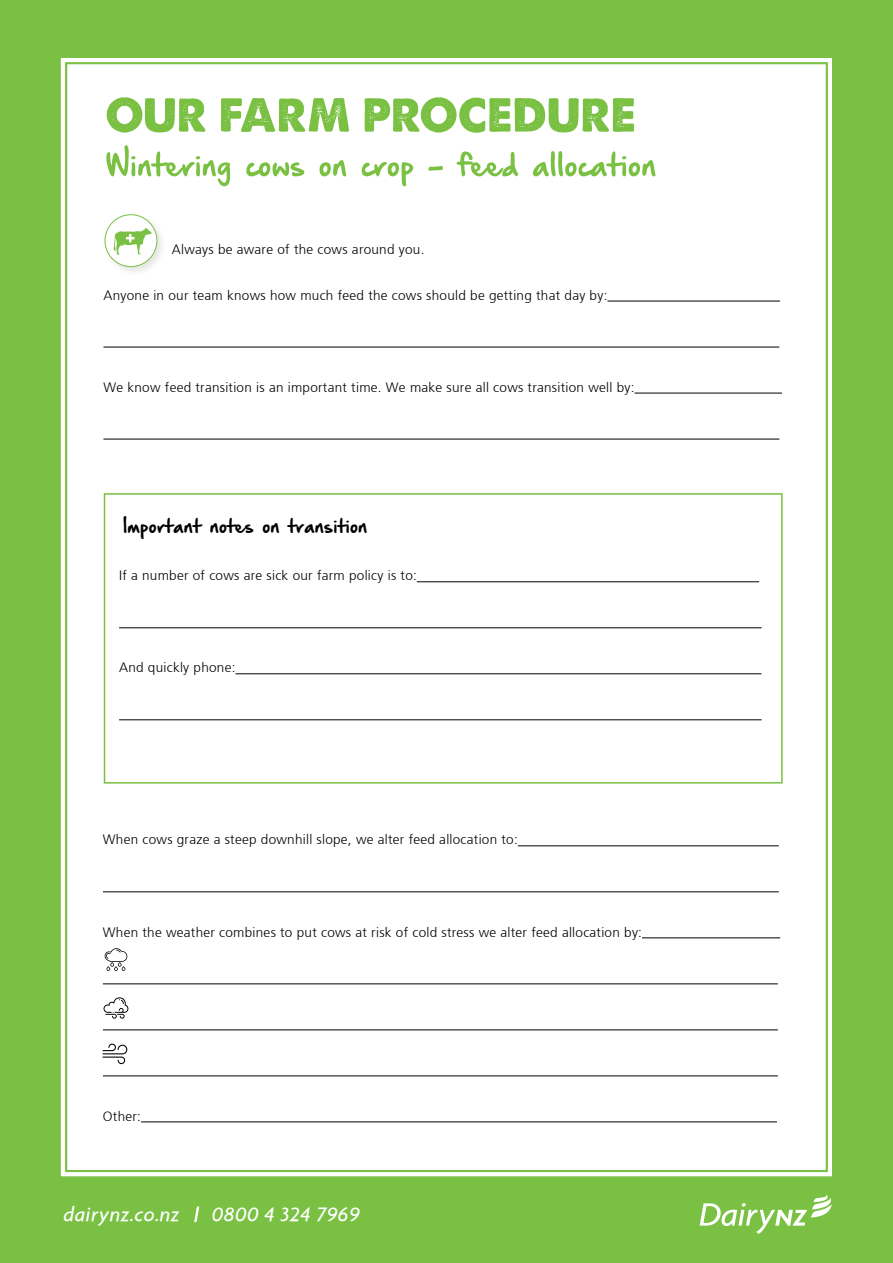
<style>
.page{position:relative;width:893px;height:1263px;background:#7ac143}
.page>*{position:absolute;margin:0;border:0;box-sizing:border-box;transform-origin:0 0}
.t1{font:italic 500 21px "Agenda";letter-spacing:.02em;color:#fff}
.t2{font:16.5px "Hand Of Sean Demo";color:#000}
.t3{font:300 13.5px "Frutiger";letter-spacing:.02em;color:#000}
</style>
<div class="page">
<div style="left:60px;top:58px;width:772px;height:1119px;background:#fff"></div>
<svg style="left:106px;top:145px;width:549px;height:41px;background:#e8f4de"></svg>
<svg style="left:107px;top:97px;width:527px;height:36px"></svg>
<hr style="left:607px;top:301px;width:173px;height:1px;background:#000">
<hr style="left:103px;top:347px;width:676px;height:1px;background:#000">
<hr style="left:634px;top:393px;width:148px;height:1px;background:#000">
<hr style="left:103px;top:439px;width:676px;height:1px;background:#000">
<div style="left:102px;top:212px;width:65px;height:65px;background:#000;opacity:.1"></div>
<div style="left:105px;top:215px;width:52px;height:52px;background:#fff;border-radius:50%"></div>
<div style="left:104px;top:214px;width:53px;height:53px;border:1px solid #7ac143;border-radius:50%"></div>
<svg style="left:114px;top:228px;width:38px;height:27px"></svg>
<div style="left:104px;top:493px;width:679px;height:290px;border:2px solid #7ac143"></div>
<hr style="left:417px;top:581px;width:342px;height:1px;background:#000">
<hr style="left:119px;top:627px;width:643px;height:1px;background:#000">
<hr style="left:235px;top:673px;width:526px;height:1px;background:#000">
<hr style="left:119px;top:719px;width:643px;height:1px;background:#000">
<svg style="left:104px;top:948px;width:23px;height:23px"></svg>
<svg style="left:104px;top:997px;width:24px;height:22px"></svg>
<svg style="left:102px;top:1043px;width:25px;height:21px"></svg>
<hr style="left:518px;top:845px;width:261px;height:1px;background:#000">
<hr style="left:103px;top:891px;width:676px;height:1px;background:#000">
<hr style="left:642px;top:937px;width:138px;height:1px;background:#000">
<hr style="left:103px;top:983px;width:675px;height:1px;background:#000">
<hr style="left:103px;top:1029px;width:675px;height:1px;background:#000">
<hr style="left:103px;top:1075px;width:675px;height:1px;background:#000">
<hr style="left:141px;top:1121px;width:636px;height:1px;background:#000">
<svg style="left:700px;top:1195px;width:132px;height:39px"></svg>
<svg style="left:194px;top:1206px;width:5px;height:16px"></svg>
<p class="t3" style="left:172px;top:241px;width:254px">Always be aware of the cows around you.</p>
<p class="t3" style="left:103px;top:287px;width:505px">Anyone in our team knows how much feed the cows should be getting that day by:</p>
<p class="t3" style="left:103px;top:379px;width:533px">We know feed transition is an important time. We make sure all cows transition well by:</p>
<p class="t2" style="left:123px;top:518px;width:246px">Important notes on transition</p>
<p class="t3" style="left:119px;top:568px;width:299px">If a number of cows are sick our farm policy is to:</p>
<p class="t3" style="left:119px;top:660px;width:118px">And quickly phone:</p>
<p class="t3" style="left:103px;top:832px;width:416px">When cows graze a steep downhill slope, we alter feed allocation to:</p>
<p class="t3" style="left:103px;top:924px;width:541px">When the weather combines to put cows at risk of cold stress we alter feed allocation by:</p>
<p class="t3" style="left:103px;top:1108px;width:40px">Other:</p>
<h1 class="t1" style="left:63px;top:1201px;width:118px">dairynz.co.nz</h1>
<h1 class="t1" style="left:212px;top:1201px;width:149px">0800 4 324 7969</h1>
</div>
